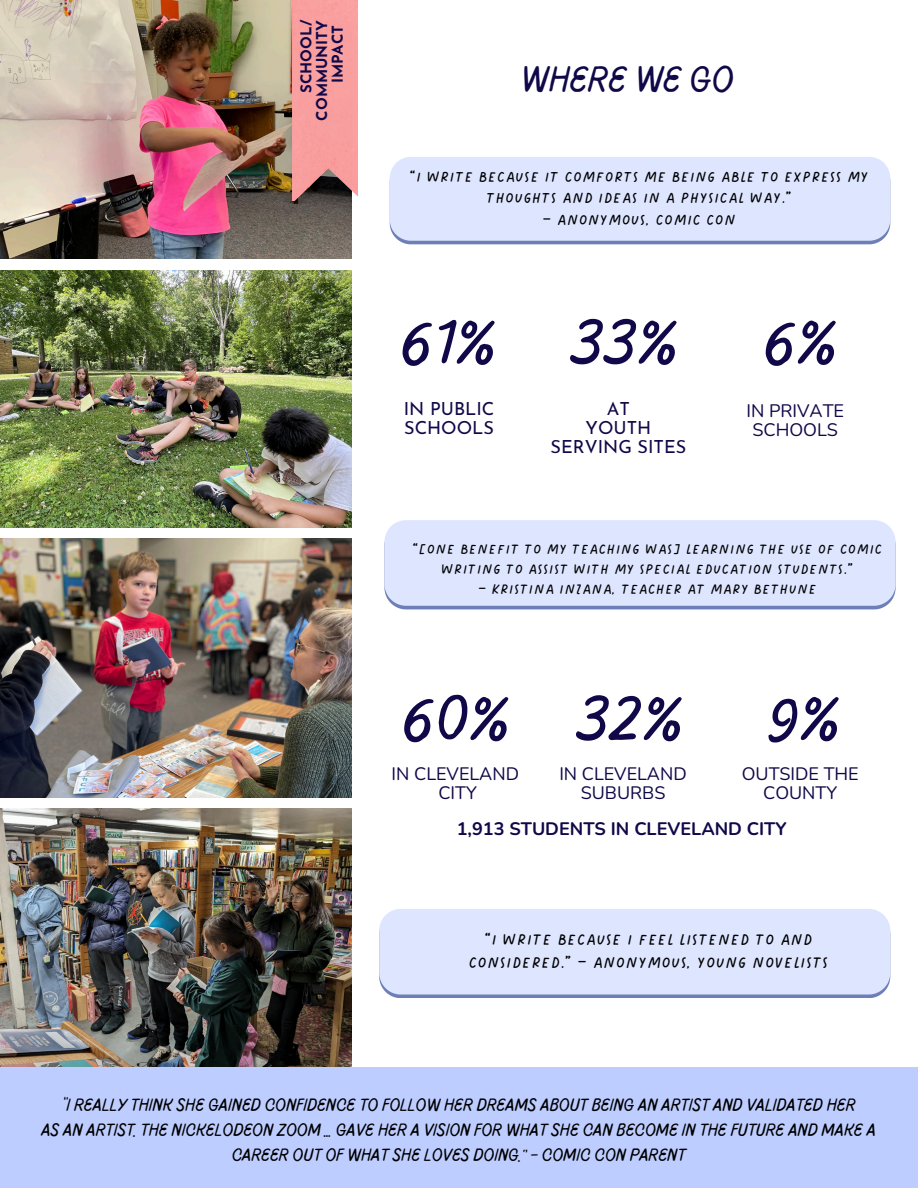
<style>
.page{position:relative;width:918px;height:1188px;background:#fff}
.page>*{position:absolute;margin:0;border:0;box-sizing:border-box;transform-origin:0 0}
.t1{font:100 62.1px "Pluma";color:#100848}
.t2{font:100 37.05px "Pluma";color:#100848}
.t3{font:27px/22.5px "Quotesand Texts";color:#000;text-align:center}
.t4{font:25.5px/21.3px "Quotesand Texts";color:#000;text-align:center}
.t5{font:24px/20.2px "Quotesand Texts";color:#000;text-align:center}
.t6{font:100 18px/24.8px "Pluma";color:#000;text-align:center}
.t7{font:18px/19.2px "Nunito";color:#100848;text-align:center}
.t8{font:18px/19.2px "Josefin Sans";color:#100848}
.t9{font:700 18px "Nunito";color:#100848}
.t10{font:700 15px "Josefin Sans";color:#100848}
</style>
<div class="page">
<img style="left:0;top:0;width:351px;height:259px">
<img style="left:0;top:270px;width:351px;height:258px">
<img style="left:0;top:539px;width:351px;height:259px">
<img style="left:0;top:809px;width:351px;height:257px">
<div style="left:0;top:1067px;width:918px;height:121px;background:#becdff"></div>
<img style="left:292px;top:0;width:66px;height:200px">
<div style="left:390px;top:157px;width:500px;height:87px;background:#dde5ff"></div>
<svg style="left:394px;top:606px;width:492px;height:3px"></svg>
<div style="left:385px;top:520px;width:511px;height:86px;background:#dde5ff"></div>
<svg style="left:390px;top:995px;width:490px;height:3px"></svg>
<div style="left:379px;top:909px;width:511px;height:86px;background:#dde5ff"></div>
<h2 class="t10" style="left:300px;top:93px;width:74px;rotate:-90deg">SCHOOL/</h2>
<h2 class="t10" style="left:316px;top:121px;width:102px;rotate:-90deg">COMMUNITY</h2>
<h2 class="t10" style="left:332px;top:83px;width:60px;rotate:-90deg">IMPACT</h2>
<h6 class="t2" style="left:521px;top:62px;width:215px">WHERE WE GO</h6>
<h4 class="t4" style="left:409px;top:161px;width:461px">“I WRITE BECAUSE IT COMFORTS ME BEING ABLE TO EXPRESS MY<br>THOUGHTS AND IDEAS IN A PHYSICAL WAY.”</h4>
<h4 class="t4" style="left:542px;top:204px;width:195px">– ANONYMOUS, COMIC CON</h4>
<p class="t1" style="left:401px;top:317px;width:98px">61%</p>
<h3 class="t1" style="left:571px;top:317px;width:110px">33%</h3>
<h1 class="t1" style="left:764px;top:317px;width:76px">6%</h1>
<h1 class="t8" style="left:404px;top:401px;width:92px">IN PUBLIC<br>SCHOOLS</h1>
<h6 class="t8" style="left:551px;top:401px;width:137px;text-align:center">AT<br>YOUTH<br>SERVING SITES</h6>
<h1 class="t7" style="left:746px;top:402px;width:99px">IN PRIVATE<br>SCHOOLS</h1>
<h5 class="t5" style="left:412px;top:534px;width:472px">“{ONE BENEFIT TO MY TEACHING WAS} LEARNING THE USE OF COMIC<br>WRITING TO ASSIST WITH MY SPECIAL EDUCATION STUDENTS.”</h5>
<h5 class="t5" style="left:478px;top:574px;width:341px">– KRISTINA INZANA, TEACHER AT MARY BETHUNE</h5>
<h1 class="t1" style="left:402px;top:693px;width:111px">60%</h1>
<h1 class="t1" style="left:577px;top:693px;width:109px">32%</h1>
<h6 class="t1" style="left:768px;top:693px;width:76px">9%</h6>
<h6 class="t7" style="left:559px;top:764px;width:129px">IN CLEVELAND<br>SUBURBS</h6>
<h6 class="t7" style="left:392px;top:764px;width:129px">IN CLEVELAND<br>CITY</h6>
<p class="t7" style="left:742px;top:764px;width:118px">OUTSIDE THE<br>COUNTY</p>
<h6 class="t9" style="left:457px;top:817px;width:331px">1,913 STUDENTS IN CLEVELAND CITY</h6>
<h1 class="t3" style="left:468px;top:923px;width:362px">“I WRITE BECAUSE I FEEL LISTENED TO AND<br>CONSIDERED.” – ANONYMOUS, YOUNG NOVELISTS</h1>
<p class="t6" style="left:42px;top:1094px;width:836px">“I REALLY THINK SHE GAINED CONFIDENCE TO FOLLOW HER DREAMS ABOUT BEING AN ARTIST AND VALIDATED HER<br>AS AN ARTIST. THE NICKELODEON ZOOM ... GAVE HER A VISION FOR WHAT SHE CAN BECOME IN THE FUTURE AND MAKE A<br>CAREER OUT OF WHAT SHE LOVES DOING.” – COMIC CON PARENT</p>
</div>
